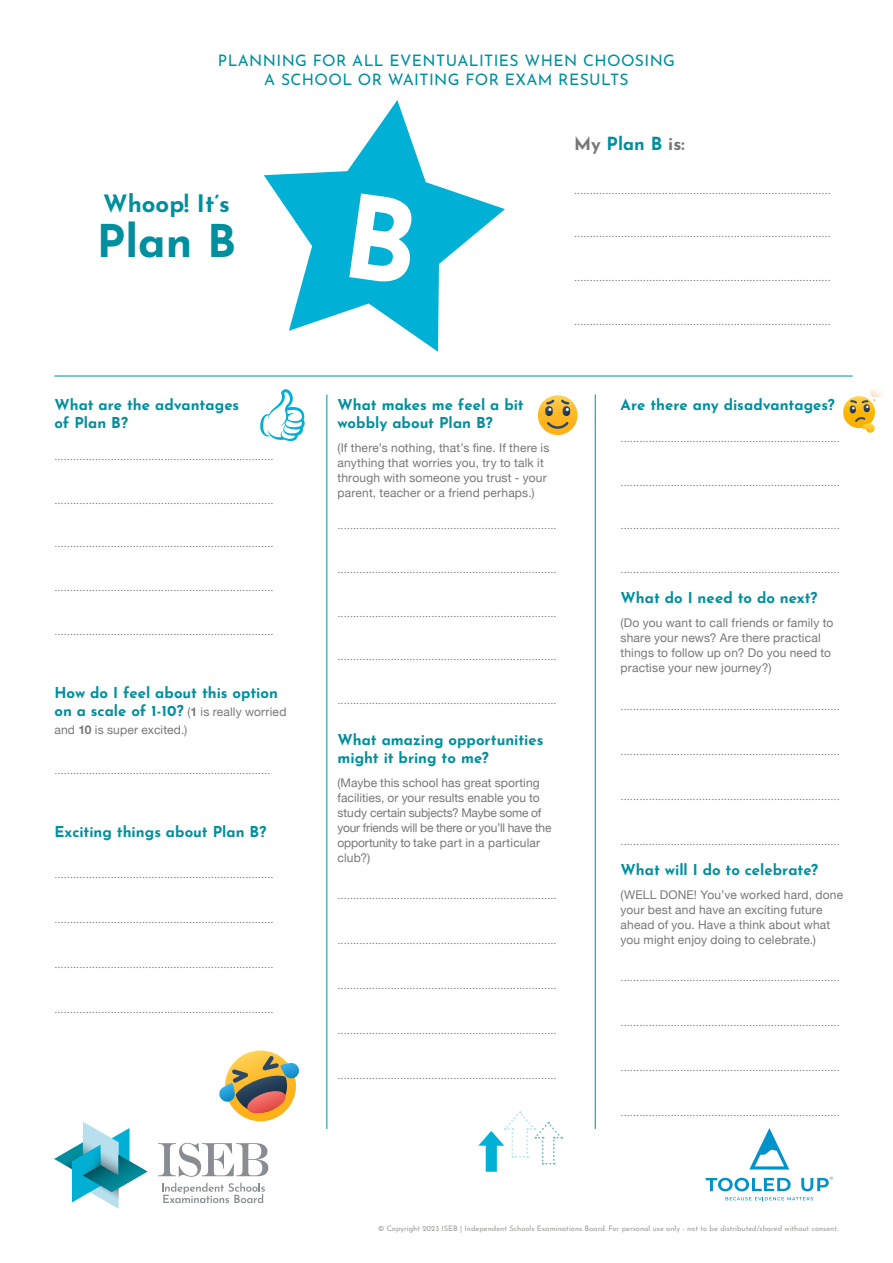
<style>
.page{position:relative;width:893px;height:1263px;background:#fff}
.page>*{position:absolute;margin:0;border:0;box-sizing:border-box;transform-origin:0 0}
.t1{font:700 45px "Josefin Sans";color:#008f9e}
.t2{font:700 24px "Josefin Sans";color:#008f9e}
.t3{font:700 18px "Josefin Sans";color:#777}
.t4{font:15.75px/18.9px "Josefin Sans";letter-spacing:.025em;color:#008f9e;text-align:center}
.t5{font:700 15px/18px "Josefin Sans";color:#008f9e}
.t6{font:300 13.5px "Sofia Pro";color:#777}
.t7{font:12px/15px "Helvetica Neue";letter-spacing:.015em;color:#777}
.t8{font:7.5px "Josefin Sans";color:#9d9d9c}
.s1{font-family:"Josefin Sans";font-weight:700;font-size:15px;color:#008f9e}
.s2{font-weight:700}
.s3{color:#008f9e}
</style>
<div class="page">
<svg style="left:706px;top:1178px;width:85px;height:13px"></svg>
<svg style="left:801px;top:1176px;width:32px;height:15px"></svg>
<svg style="left:749px;top:1128px;width:40px;height:41px"></svg>
<svg style="left:725px;top:1197px;width:88px;height:3px"></svg>
<svg style="left:158px;top:1143px;width:110px;height:34px"></svg>
<svg style="left:54px;top:1122px;width:93px;height:87px"></svg>
<svg style="left:162px;top:1183px;width:103px;height:20px"></svg>
<hr style="left:54px;top:376px;width:799px;height:1px;background:#008f9e">
<svg style="left:264px;top:100px;width:241px;height:252px"></svg>
<hr style="left:327px;top:394px;width:1px;height:735px;background:#008f9e">
<hr style="left:595px;top:394px;width:1px;height:735px;background:#008f9e">
<svg style="left:260px;top:389px;width:45px;height:52px"></svg>
<svg style="left:225px;top:1050px;width:71px;height:71px"></svg>
<svg style="left:219px;top:1056px;width:80px;height:60px"></svg>
<svg style="left:538px;top:395px;width:40px;height:40px"></svg>
<svg style="left:547px;top:422px;width:21px;height:7px"></svg>
<svg style="left:561px;top:399px;width:9px;height:17px"></svg>
<svg style="left:545px;top:399px;width:9px;height:17px"></svg>
<svg style="left:478px;top:1111px;width:84px;height:61px"></svg>
<svg style="left:870px;top:388px;width:14px;height:9px"></svg>
<svg style="left:843px;top:396px;width:33px;height:37px"></svg>
<div style="left:349px;top:193px;width:69px;height:92px;background:#00b1d5"></div>
<p class="t4" style="left:218px;top:50px;width:459px">PLANNING FOR ALL EVENTUALITIES WHEN CHOOSING<br>A SCHOOL OR WAITING FOR EXAM RESULTS</p>
<h2 class="t2" style="left:103px;top:186px;width:128px">Whoop! It’s</h2>
<h1 class="t1" style="left:97px;top:208px;width:141px">Plan B</h1>
<p class="t5" style="left:54px;top:394px;width:186px">What are the advantages of Plan B?</p>
<p class="t6" style="left:54px;top:445px;width:221px">......................................................................</p>
<p class="t6" style="left:54px;top:489px;width:221px">......................................................................</p>
<p class="t6" style="left:54px;top:533px;width:221px">......................................................................</p>
<p class="t6" style="left:54px;top:577px;width:221px">......................................................................</p>
<p class="t6" style="left:54px;top:620px;width:221px">......................................................................</p>
<p class="t5" style="left:54px;top:682px;width:225px">How do I feel about this option</p>
<p class="t7" style="left:54px;top:703px;width:234px;line-height:18px"><span class="s1">on a scale of 1-10?</span> (<span class="s2">1</span> is really worried and <span class="s2">10</span> is super excited.)</p>
<p class="t6" style="left:54px;top:760px;width:218px">.....................................................................</p>
<p class="t5" style="left:54px;top:822px;width:214px">Exciting things about Plan B?</p>
<p class="t6" style="left:54px;top:863px;width:221px">......................................................................</p>
<p class="t6" style="left:54px;top:908px;width:221px">......................................................................</p>
<p class="t6" style="left:54px;top:953px;width:221px">......................................................................</p>
<p class="t6" style="left:54px;top:998px;width:221px">......................................................................</p>
<h3 class="t3" style="left:574px;top:130px;width:112px">My <span class="s3">Plan B</span> is:</h3>
<p class="t6" style="left:574px;top:179px;width:258px">..................................................................................</p>
<p class="t6" style="left:574px;top:223px;width:258px">..................................................................................</p>
<p class="t6" style="left:574px;top:267px;width:258px">..................................................................................</p>
<p class="t6" style="left:574px;top:310px;width:258px">..................................................................................</p>
<p class="t5" style="left:337px;top:394px;width:188px">What makes me feel a bit wobbly about Plan B?</p>
<p class="t7" style="left:337px;top:441px;width:214px">(If there’s nothing, that’s fine. If there is anything that worries you, try to talk it through with someone you trust - your parent, teacher or a friend perhaps.)</p>
<p class="t6" style="left:337px;top:515px;width:221px">......................................................................</p>
<p class="t6" style="left:337px;top:558px;width:221px">......................................................................</p>
<p class="t6" style="left:337px;top:602px;width:221px">......................................................................</p>
<p class="t6" style="left:337px;top:646px;width:221px">......................................................................</p>
<p class="t6" style="left:337px;top:690px;width:221px">......................................................................</p>
<p class="t5" style="left:337px;top:729px;width:208px">What amazing opportunities might it bring to me?</p>
<p class="t7" style="left:337px;top:776px;width:215px">(Maybe this school has great sporting facilities, or your results enable you to study certain subjects? Maybe some of your friends will be there or you’ll have the opportunity to take part in a particular club?)</p>
<p class="t6" style="left:337px;top:885px;width:221px">......................................................................</p>
<p class="t6" style="left:337px;top:930px;width:221px">......................................................................</p>
<p class="t6" style="left:337px;top:975px;width:221px">......................................................................</p>
<p class="t6" style="left:337px;top:1020px;width:221px">......................................................................</p>
<p class="t6" style="left:337px;top:1065px;width:221px">......................................................................</p>
<p class="t5" style="left:621px;top:394px;width:216px">Are there any disadvantages?</p>
<p class="t6" style="left:621px;top:427px;width:221px">......................................................................</p>
<p class="t6" style="left:621px;top:471px;width:221px">......................................................................</p>
<p class="t6" style="left:621px;top:515px;width:221px">......................................................................</p>
<p class="t6" style="left:621px;top:559px;width:221px">......................................................................</p>
<p class="t5" style="left:621px;top:588px;width:198px">What do I need to do next?</p>
<p class="t7" style="left:621px;top:616px;width:214px">(Do you want to call friends or family to share your news? Are there practical things to follow up on? Do you need to practise your new journey?)</p>
<p class="t6" style="left:621px;top:695px;width:221px">......................................................................</p>
<p class="t6" style="left:621px;top:740px;width:221px">......................................................................</p>
<p class="t6" style="left:621px;top:785px;width:221px">......................................................................</p>
<p class="t6" style="left:621px;top:830px;width:221px">......................................................................</p>
<p class="t5" style="left:621px;top:859px;width:199px">What will I do to celebrate?</p>
<p class="t7" style="left:621px;top:887px;width:224px">(WELL DONE! You’ve worked hard, done your best and have an exciting future ahead of you. Have a think about what you might enjoy doing to celebrate.)</p>
<p class="t6" style="left:621px;top:967px;width:221px">......................................................................</p>
<p class="t6" style="left:621px;top:1012px;width:221px">......................................................................</p>
<p class="t6" style="left:621px;top:1057px;width:221px">......................................................................</p>
<p class="t6" style="left:621px;top:1102px;width:221px">......................................................................</p>
<p class="t8" style="left:378px;top:1222px;width:462px">© Copyright 2023 ISEB | Independent Schools Examinations Board. For personal use only - not to be distributed/shared without consent.</p>
</div>
